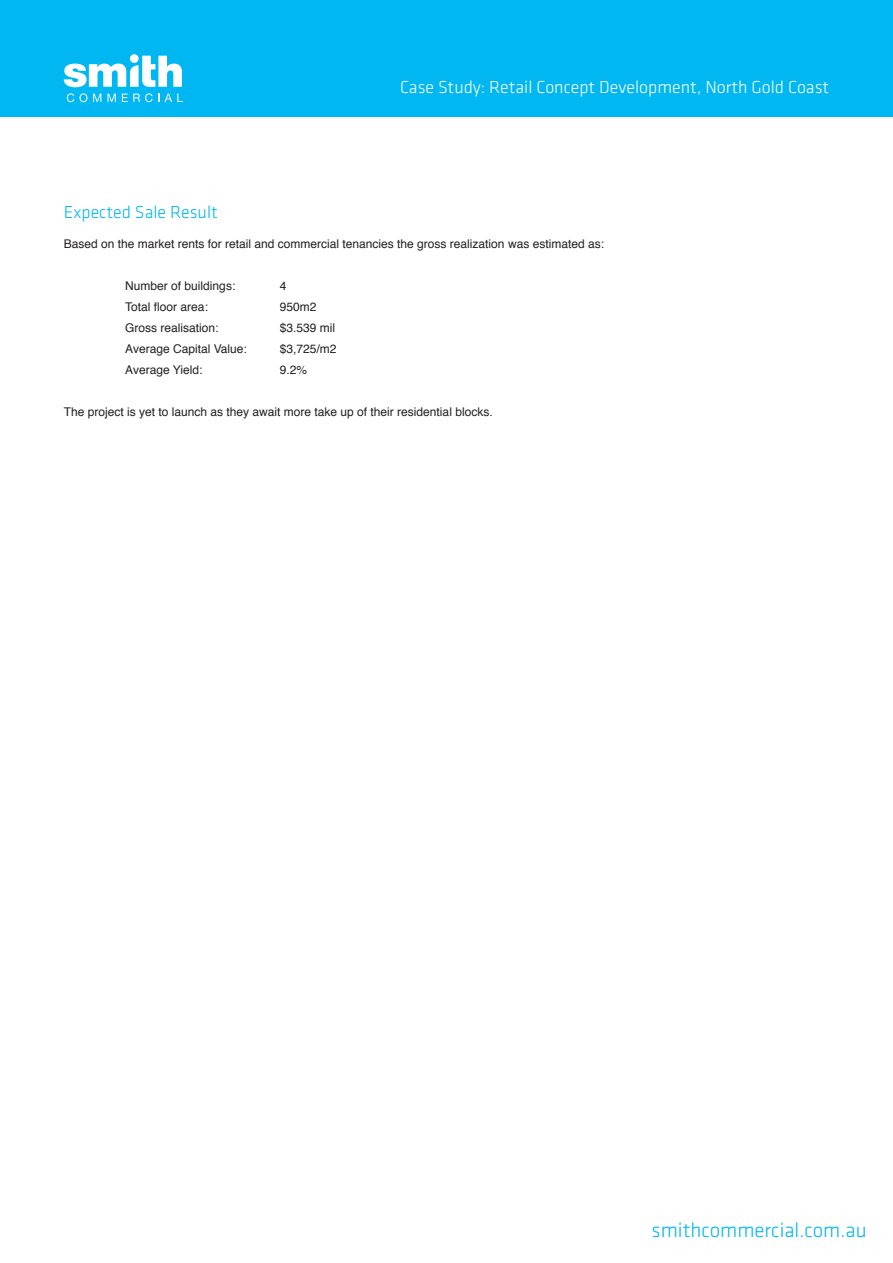
<style>
.page{position:relative;width:893px;height:1263px;background:#fff}
.page>*{position:absolute;margin:0;border:0;box-sizing:border-box;transform-origin:0 0}
.t1{font:300 21px "Klavika";color:#00b7f1}
.t2{font:300 18px "Klavika";color:#fff}
.t3{font:300 18px "Klavika";color:#00b7f1}
.t4{font:12px "Helvetica";color:#231f20}
</style>
<div class="page">
<div style="left:0;top:0;width:893px;height:116px;background:#00b7f1"></div>
<svg style="left:64px;top:56px;width:118px;height:31px"></svg>
<svg style="left:67px;top:93px;width:20px;height:9px"></svg>
<svg style="left:93px;top:94px;width:8px;height:8px"></svg>
<svg style="left:107px;top:94px;width:9px;height:8px"></svg>
<svg style="left:122px;top:93px;width:61px;height:9px"></svg>
<div style="left:130px;top:54px;width:9px;height:9px;background:#fff;border-radius:50%"></div>
<h2 class="t2" style="left:400px;top:78px;width:431px">Case Study: Retail Concept Development, North Gold Coast</h2>
<h2 class="t3" style="left:64px;top:203px;width:156px">Expected Sale Result</h2>
<p class="t4" style="left:64px;top:234px;width:542px">Based on the market rents for retail and commercial tenancies the gross realization was estimated as:</p>
<p class="t4" style="left:125px;top:276px;width:112px">Number of buildings:</p>
<p class="t4" style="left:280px;top:276px;width:8px">4</p>
<p class="t4" style="left:125px;top:297px;width:84px">Total floor area:</p>
<p class="t4" style="left:280px;top:297px;width:38px">950m2</p>
<p class="t4" style="left:125px;top:318px;width:95px">Gross realisation:</p>
<p class="t4" style="left:280px;top:318px;width:57px">$3.539 mil</p>
<p class="t4" style="left:125px;top:339px;width:123px">Average Capital Value:</p>
<p class="t4" style="left:280px;top:339px;width:58px">$3,725/m2</p>
<p class="t4" style="left:125px;top:360px;width:79px">Average Yield:</p>
<p class="t4" style="left:280px;top:360px;width:29px">9.2%</p>
<p class="t4" style="left:64px;top:402px;width:430px">The project is yet to launch as they await more take up of their residential blocks.</p>
<h1 class="t1" style="left:651px;top:1219px;width:217px">smithcommercial.com.au</h1>
</div>
